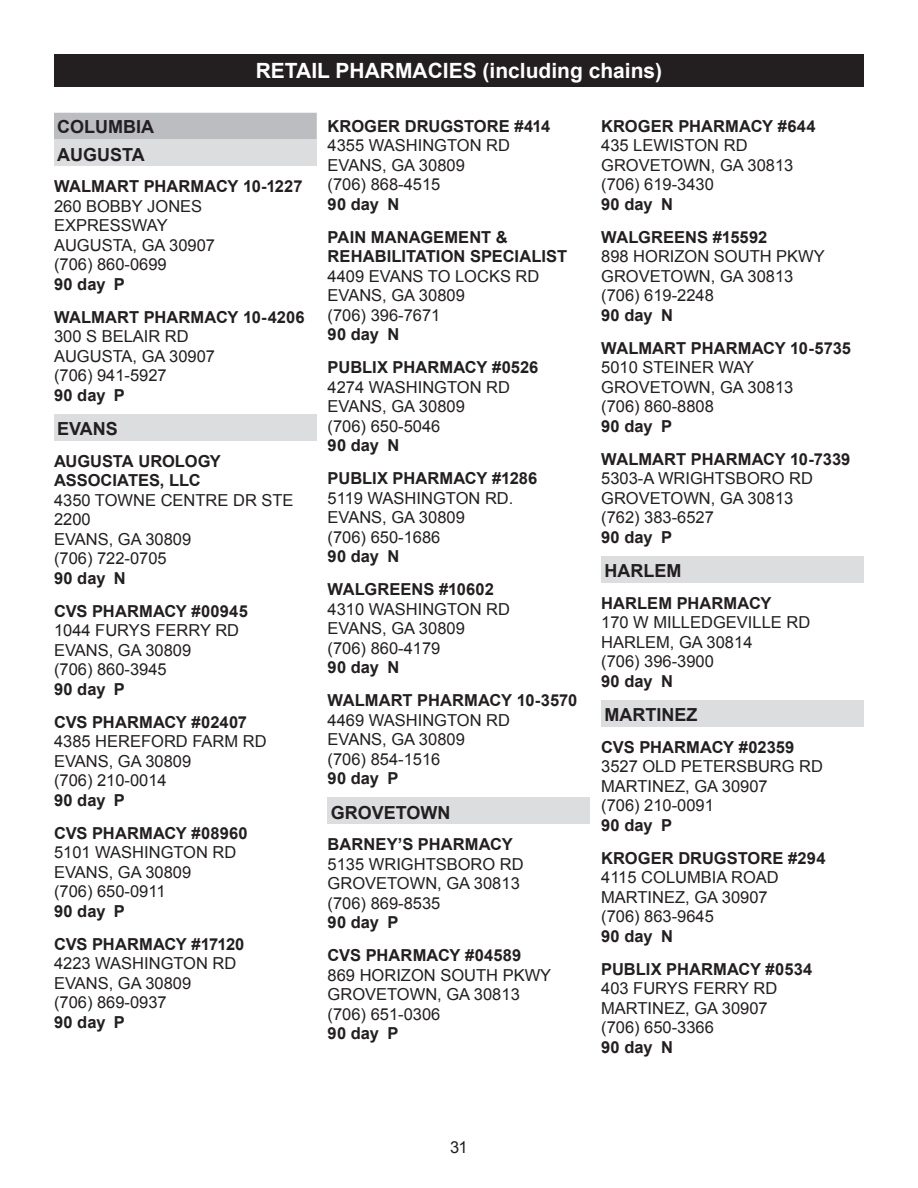
<style>
.page{position:relative;width:918px;height:1188px;background:#fff}
.page>*{position:absolute;margin:0;border:0;box-sizing:border-box;transform-origin:0 0}
.t1{font:700 21px "Arial";color:#fff}
.Listings___CITY_Gray{font:700 18px "Arial";color:#231f20}
.Listings___County_he{font:700 18px "Arial";color:#231f20}
.Listings___ePrescrib{font:16.5px/19.5px "Arial";color:#231f20}
.Listings___Pharmacy{font:700 16.5px/19.5px "Arial";color:#231f20}
.s1{font-weight:700}
</style>
<div class="page">
<div style="left:54px;top:54px;width:810px;height:32px;background:#231f20"></div>
<div style="left:54px;top:113px;width:263px;height:27px;background:#bcbdc0"></div>
<div style="left:54px;top:139px;width:263px;height:27px;background:#dcdddf"></div>
<div style="left:54px;top:414px;width:263px;height:27px;background:#dcdddf"></div>
<div style="left:328px;top:798px;width:262px;height:26px;background:#dcdddf"></div>
<div style="left:601px;top:556px;width:263px;height:27px;background:#dcdddf"></div>
<div style="left:601px;top:700px;width:263px;height:27px;background:#dcdddf"></div>
<p class="t1" style="left:256px;top:57px;width:408px">RETAIL PHARMACIES (including chains)</p>
<p class="Listings___County_he" style="left:57px;top:115px;width:98px">COLUMBIA</p>
<p class="Listings___CITY_Gray" style="left:57px;top:143px;width:89px">AUGUSTA</p>
<p class="Listings___Pharmacy" style="left:54px;top:177px;width:250px">WALMART PHARMACY 10-1227</p>
<p class="Listings___ePrescrib" style="left:54px;top:196px;width:163px">260 BOBBY JONES<br>EXPRESSWAY<br>AUGUSTA, GA 30907 (706) 860-0699<br><span class="s1">90 day P</span></p>
<p class="Listings___Pharmacy" style="left:54px;top:308px;width:252px">WALMART PHARMACY 10-4206</p>
<p class="Listings___ePrescrib" style="left:54px;top:327px;width:163px">300 S BELAIR RD<br>AUGUSTA, GA 30907 (706) 941-5927<br><span class="s1">90 day P</span></p>
<p class="Listings___CITY_Gray" style="left:57px;top:417px;width:62px">EVANS</p>
<p class="Listings___Pharmacy" style="left:54px;top:452px;width:168px">AUGUSTA UROLOGY<br>ASSOCIATES, LLC</p>
<p class="Listings___ePrescrib" style="left:54px;top:490px;width:241px">4350 TOWNE CENTRE DR STE<br>2200<br>EVANS, GA 30809<br>(706) 722-0705<br><span class="s1">90 day N</span></p>
<p class="Listings___Pharmacy" style="left:54px;top:602px;width:195px">CVS PHARMACY #00945</p>
<p class="Listings___ePrescrib" style="left:54px;top:621px;width:187px">1044 FURYS FERRY RD<br>EVANS, GA 30809<br>(706) 860-3945<br><span class="s1">90 day P</span></p>
<p class="Listings___Pharmacy" style="left:54px;top:713px;width:195px">CVS PHARMACY #02407</p>
<p class="Listings___ePrescrib" style="left:54px;top:732px;width:214px">4385 HEREFORD FARM RD<br>EVANS, GA 30809<br>(706) 210-0014<br><span class="s1">90 day P</span></p>
<p class="Listings___Pharmacy" style="left:54px;top:824px;width:195px">CVS PHARMACY #08960</p>
<p class="Listings___ePrescrib" style="left:54px;top:843px;width:184px">5101 WASHINGTON RD<br>EVANS, GA 30809<br>(706) 650-0911<br><span class="s1">90 day P</span></p>
<p class="Listings___Pharmacy" style="left:54px;top:935px;width:192px">CVS PHARMACY #17120</p>
<p class="Listings___ePrescrib" style="left:54px;top:954px;width:184px">4223 WASHINGTON RD<br>EVANS, GA 30809<br>(706) 869-0937<br><span class="s1">90 day P</span></p>
<p class="Listings___Pharmacy" style="left:328px;top:117px;width:224px">KROGER DRUGSTORE #414</p>
<p class="Listings___ePrescrib" style="left:328px;top:136px;width:184px">4355 WASHINGTON RD<br>EVANS, GA 30809<br>(706) 868-4515<br><span class="s1">90 day N</span></p>
<p class="Listings___Pharmacy" style="left:328px;top:228px;width:241px">PAIN MANAGEMENT &amp;<br>REHABILITATION SPECIALIST</p>
<p class="Listings___ePrescrib" style="left:328px;top:267px;width:213px">4409 EVANS TO LOCKS RD<br>EVANS, GA 30809<br>(706) 396-7671<br><span class="s1">90 day N</span></p>
<p class="Listings___Pharmacy" style="left:328px;top:358px;width:212px">PUBLIX PHARMACY #0526</p>
<p class="Listings___ePrescrib" style="left:328px;top:378px;width:184px">4274 WASHINGTON RD<br>EVANS, GA 30809<br>(706) 650-5046<br><span class="s1">90 day N</span></p>
<p class="Listings___Pharmacy" style="left:328px;top:469px;width:211px">PUBLIX PHARMACY #1286</p>
<p class="Listings___ePrescrib" style="left:328px;top:489px;width:187px">5119 WASHINGTON RD.<br>EVANS, GA 30809<br>(706) 650-1686<br><span class="s1">90 day N</span></p>
<p class="Listings___Pharmacy" style="left:328px;top:580px;width:168px">WALGREENS #10602</p>
<p class="Listings___ePrescrib" style="left:328px;top:600px;width:184px">4310 WASHINGTON RD<br>EVANS, GA 30809<br>(706) 860-4179<br><span class="s1">90 day N</span></p>
<p class="Listings___Pharmacy" style="left:328px;top:691px;width:251px">WALMART PHARMACY 10-3570</p>
<p class="Listings___ePrescrib" style="left:328px;top:711px;width:184px">4469 WASHINGTON RD<br>EVANS, GA 30809<br>(706) 854-1516<br><span class="s1">90 day P</span></p>
<p class="Listings___CITY_Gray" style="left:331px;top:801px;width:121px">GROVETOWN</p>
<p class="Listings___Pharmacy" style="left:328px;top:835px;width:187px">BARNEY’S PHARMACY</p>
<p class="Listings___ePrescrib" style="left:328px;top:855px;width:198px">5135 WRIGHTSBORO RD<br>GROVETOWN, GA 30813 (706) 869-8535<br><span class="s1">90 day P</span></p>
<p class="Listings___Pharmacy" style="left:328px;top:946px;width:195px">CVS PHARMACY #04589</p>
<p class="Listings___ePrescrib" style="left:328px;top:966px;width:225px">869 HORIZON SOUTH PKWY<br>GROVETOWN, GA 30813 (706) 651-0306<br><span class="s1">90 day P</span></p>
<p class="Listings___Pharmacy" style="left:601px;top:117px;width:216px">KROGER PHARMACY #644</p>
<p class="Listings___ePrescrib" style="left:601px;top:136px;width:194px">435 LEWISTON RD<br>GROVETOWN, GA 30813 (706) 619-3430<br><span class="s1">90 day N</span></p>
<p class="Listings___Pharmacy" style="left:601px;top:228px;width:168px">WALGREENS #15592</p>
<p class="Listings___ePrescrib" style="left:601px;top:247px;width:225px">898 HORIZON SOUTH PKWY<br>GROVETOWN, GA 30813 (706) 619-2248<br><span class="s1">90 day N</span></p>
<p class="Listings___Pharmacy" style="left:601px;top:339px;width:251px">WALMART PHARMACY 10-5735</p>
<p class="Listings___ePrescrib" style="left:601px;top:358px;width:194px">5010 STEINER WAY<br>GROVETOWN, GA 30813 (706) 860-8808<br><span class="s1">90 day P</span></p>
<p class="Listings___Pharmacy" style="left:601px;top:450px;width:251px">WALMART PHARMACY 10-7339</p>
<p class="Listings___ePrescrib" style="left:601px;top:469px;width:213px">5303-A WRIGHTSBORO RD<br>GROVETOWN, GA 30813 (762) 383-6527<br><span class="s1">90 day P</span></p>
<p class="Listings___CITY_Gray" style="left:604px;top:559px;width:78px">HARLEM</p>
<p class="Listings___Pharmacy" style="left:601px;top:594px;width:172px">HARLEM PHARMACY</p>
<p class="Listings___ePrescrib" style="left:601px;top:613px;width:211px">170 W MILLEDGEVILLE RD<br>HARLEM, GA 30814<br>(706) 396-3900<br><span class="s1">90 day N</span></p>
<p class="Listings___CITY_Gray" style="left:604px;top:703px;width:94px">MARTINEZ</p>
<p class="Listings___Pharmacy" style="left:601px;top:738px;width:195px">CVS PHARMACY #02359</p>
<p class="Listings___ePrescrib" style="left:601px;top:757px;width:223px">3527 OLD PETERSBURG RD<br>MARTINEZ, GA 30907<br>(706) 210-0091<br><span class="s1">90 day P</span></p>
<p class="Listings___Pharmacy" style="left:601px;top:849px;width:226px">KROGER DRUGSTORE #294</p>
<p class="Listings___ePrescrib" style="left:601px;top:868px;width:179px">4115 COLUMBIA ROAD<br>MARTINEZ, GA 30907 (706) 863-9645<br><span class="s1">90 day N</span></p>
<p class="Listings___Pharmacy" style="left:601px;top:960px;width:213px">PUBLIX PHARMACY #0534</p>
<p class="Listings___ePrescrib" style="left:601px;top:979px;width:178px">403 FURYS FERRY RD<br>MARTINEZ, GA 30907 (706) 650-3366<br><span class="s1">90 day N</span></p>
<p class="Listings___ePrescrib" style="left:450px;top:1137px;width:19px">31</p>
</div>
